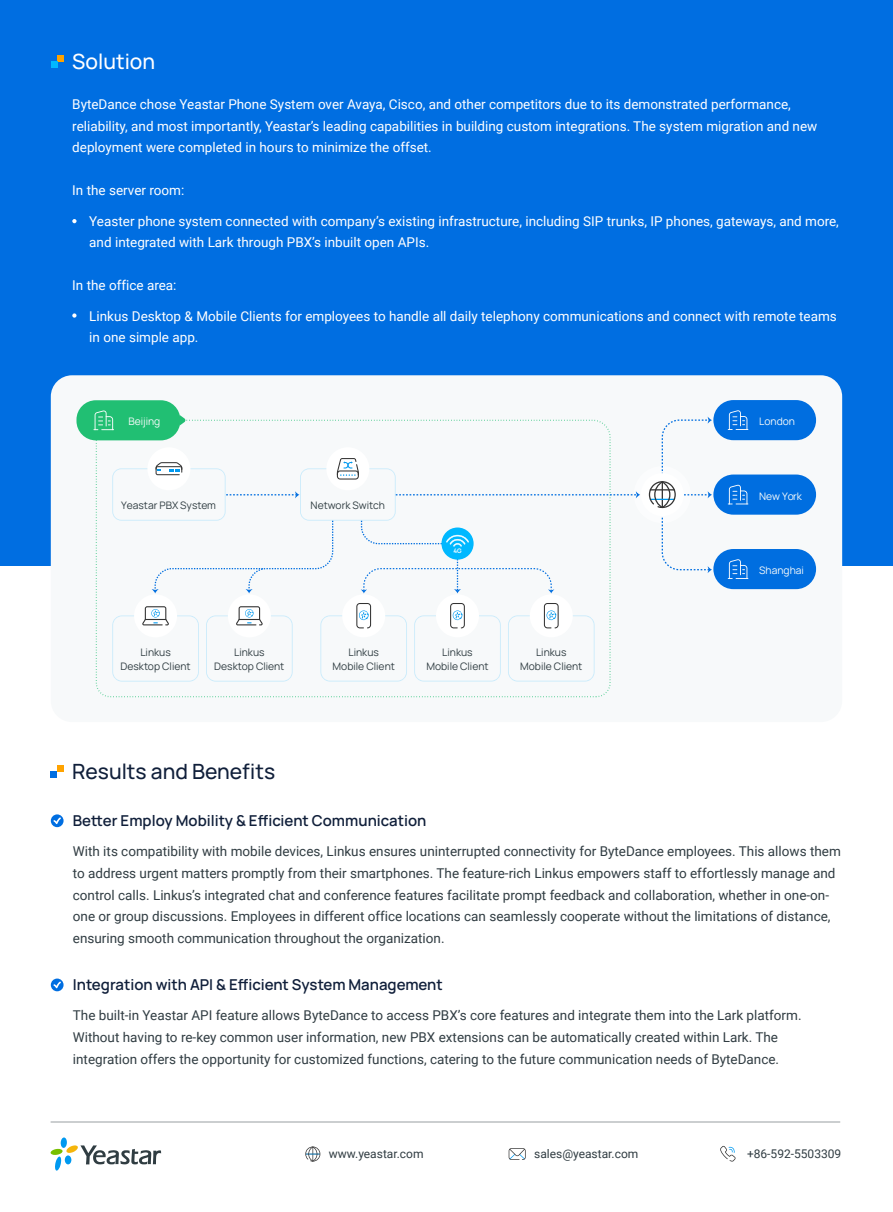
<style>
.page{position:relative;width:893px;height:1212px;background:#fff}
.page>*{position:absolute;margin:0;border:0;box-sizing:border-box;transform-origin:0 0}
.正文一级标题{font:500 21px "Manrope";color:#101f3a}
.正文一级标题-2{font:500 21px "Manrope";color:#fff}
.正文标题{font:600 15px "Manrope";color:#101f3a}
.正文{font:13.5px/21.8px "Roboto";color:#303c42}
.正文-2{font:13.5px/21.8px "Roboto";color:#fff}
.联系方式{font:12px "Roboto";color:#303c42}
.t1{font:10.35px/13.8px "Manrope";color:#303d42;text-align:center}
.t2{font:10.35px "Manrope";color:#f7fafa}
.t3{font:700 6.15px "Manrope";color:#fff}
</style>
<div class="page">
<div style="left:0;top:0;width:893px;height:565px;background:#006ee1"></div>
<svg style="left:51px;top:55px;width:13px;height:13px"></svg>
<svg style="left:51px;top:814px;width:13px;height:13px"></svg>
<svg style="left:53px;top:817px;width:8px;height:7px"></svg>
<svg style="left:51px;top:978px;width:13px;height:13px"></svg>
<svg style="left:53px;top:981px;width:8px;height:7px"></svg>
<svg style="left:50px;top:1137px;width:111px;height:33px"></svg>
<hr style="left:51px;top:1122px;width:789px;height:1px;background:#303c42">
<svg style="left:305px;top:1146px;width:15px;height:15px"></svg>
<svg style="left:509px;top:1148px;width:17px;height:12px"></svg>
<svg style="left:51px;top:765px;width:13px;height:13px"></svg>
<div style="left:51px;top:375px;width:791px;height:347px;background:#f7f9fa;border-radius:21px"></div>
<svg style="left:720px;top:1146px;width:15px;height:15px"></svg>
<svg style="left:72px;top:219px;width:5px;height:4px"></svg>
<svg style="left:72px;top:313px;width:5px;height:5px"></svg>
<svg style="left:96px;top:420px;width:515px;height:277px"></svg>
<div style="left:326px;top:447px;width:43px;height:43px;background:#fff;border-radius:50%"></div>
<div style="left:342px;top:594px;width:43px;height:43px;background:#fff;border-radius:50%"></div>
<div style="left:147px;top:447px;width:43px;height:43px;background:#fff;border-radius:50%"></div>
<svg style="left:320px;top:603px;width:87px;height:78px"></svg>
<div style="left:436px;top:594px;width:43px;height:43px;background:#fff;border-radius:50%"></div>
<svg style="left:414px;top:603px;width:87px;height:78px"></svg>
<div style="left:134px;top:594px;width:43px;height:43px;background:#fff;border-radius:50%"></div>
<svg style="left:112px;top:606px;width:87px;height:76px"></svg>
<div style="left:530px;top:594px;width:43px;height:43px;background:#fff;border-radius:50%"></div>
<svg style="left:508px;top:603px;width:87px;height:78px"></svg>
<div style="left:228px;top:594px;width:43px;height:43px;background:#fff;border-radius:50%"></div>
<svg style="left:206px;top:606px;width:87px;height:76px"></svg>
<div style="left:713px;top:400px;width:103px;height:40px;background:#006ee0;border-radius:20px"></div>
<svg style="left:728px;top:410px;width:20px;height:20px"></svg>
<div style="left:76px;top:400px;width:104px;height:40px;background:#21bf73;border-radius:19px"></div>
<svg style="left:93px;top:410px;width:21px;height:20px"></svg>
<svg style="left:179px;top:415px;width:7px;height:11px"></svg>
<div style="left:713px;top:474px;width:103px;height:41px;background:#006ee0;border-radius:20px"></div>
<svg style="left:728px;top:485px;width:20px;height:19px"></svg>
<div style="left:713px;top:549px;width:103px;height:40px;background:#006ee0;border-radius:20px"></div>
<svg style="left:728px;top:559px;width:20px;height:20px"></svg>
<div style="left:634px;top:466px;width:57px;height:57px;background:#fff;border-radius:50%"></div>
<svg style="left:112px;top:458px;width:528px;height:135px"></svg>
<svg style="left:649px;top:417px;width:63px;height:156px"></svg>
<p class="正文一级标题-2" style="left:72px;top:47px;width:84px">Solution</p>
<p class="正文-2" style="left:72px;top:93px;width:747px">ByteDance chose Yeastar Phone System over Avaya, Cisco, and other competitors due to its demonstrated performance, reliability, and most importantly, Yeastar’s leading capabilities in building custom integrations. The system migration and new deployment were completed in hours to minimize the offset.</p>
<p class="正文-2" style="left:72px;top:179px;width:114px">In the server room:</p>
<p class="正文-2" style="left:89px;top:209px;width:751px">Yeaster phone system connected with company’s existing infrastructure, including SIP trunks, IP phones, gateways, and more, and integrated with Lark through PBX’s inbuilt open APIs.</p>
<p class="正文-2" style="left:72px;top:274px;width:106px">In the office area:</p>
<p class="正文-2" style="left:89px;top:304px;width:749px">Linkus Desktop &amp; Mobile Clients for employees to handle all daily telephony communications and connect with remote teams in one simple app.</p>
<p class="t2" style="left:128px;top:414px;width:33px">Beijing</p>
<p class="t2" style="left:759px;top:414px;width:37px">London</p>
<p class="t1" style="left:121px;top:498px;width:96px">Yeastar PBX System</p>
<p class="t1" style="left:311px;top:498px;width:76px">Network Switch</p>
<p class="t3" style="left:453px;top:546px;width:10px">4G</p>
<p class="t1" style="left:121px;top:645px;width:72px">Linkus<br>Desktop Client</p>
<p class="t1" style="left:520px;top:645px;width:64px">Linkus<br>Mobile Client</p>
<p class="t1" style="left:333px;top:645px;width:64px">Linkus<br>Mobile Client</p>
<p class="t1" style="left:426px;top:645px;width:64px">Linkus<br>Mobile Client</p>
<p class="t1" style="left:214px;top:645px;width:72px">Linkus<br>Desktop Client</p>
<p class="正文一级标题" style="left:72px;top:756px;width:205px">Results and Benefits</p>
<p class="正文标题" style="left:73px;top:810px;width:355px">Better Employ Mobility &amp; Efficient Communication</p>
<p class="t2" style="left:759px;top:489px;width:44px">New York</p>
<p class="t2" style="left:759px;top:563px;width:46px">Shanghai</p>
<p class="正文" style="left:73px;top:840px;width:769px">With its compatibility with mobile devices, Linkus ensures uninterrupted connectivity for ByteDance employees. This allows them to address urgent matters promptly from their smartphones. The feature-rich Linkus empowers staff to effortlessly manage and control calls. Linkus’s integrated chat and conference features facilitate prompt feedback and collaboration, whether in one-on&shy;one or group discussions. Employees in different office locations can seamlessly cooperate without the limitations of distance, ensuring smooth communication throughout the organization.</p>
<p class="正文标题" style="left:73px;top:974px;width:371px">Integration with API &amp; Efficient System Management</p>
<p class="正文" style="left:73px;top:1004px;width:730px">The built-in Yeastar API feature allows ByteDance to access PBX’s core features and integrate them into the Lark platform.<br>Without having to re-key common user information, new PBX extensions can be automatically created within Lark. The integration offers the opportunity for customized functions, catering to the future communication needs of ByteDance.</p>
<p class="联系方式" style="left:329px;top:1145px;width:96px">www.yeastar.com</p>
<p class="联系方式" style="left:534px;top:1145px;width:106px">sales@yeastar.com</p>
<p class="联系方式" style="left:747px;top:1145px;width:96px">+86-592-5503309</p>
</div>
